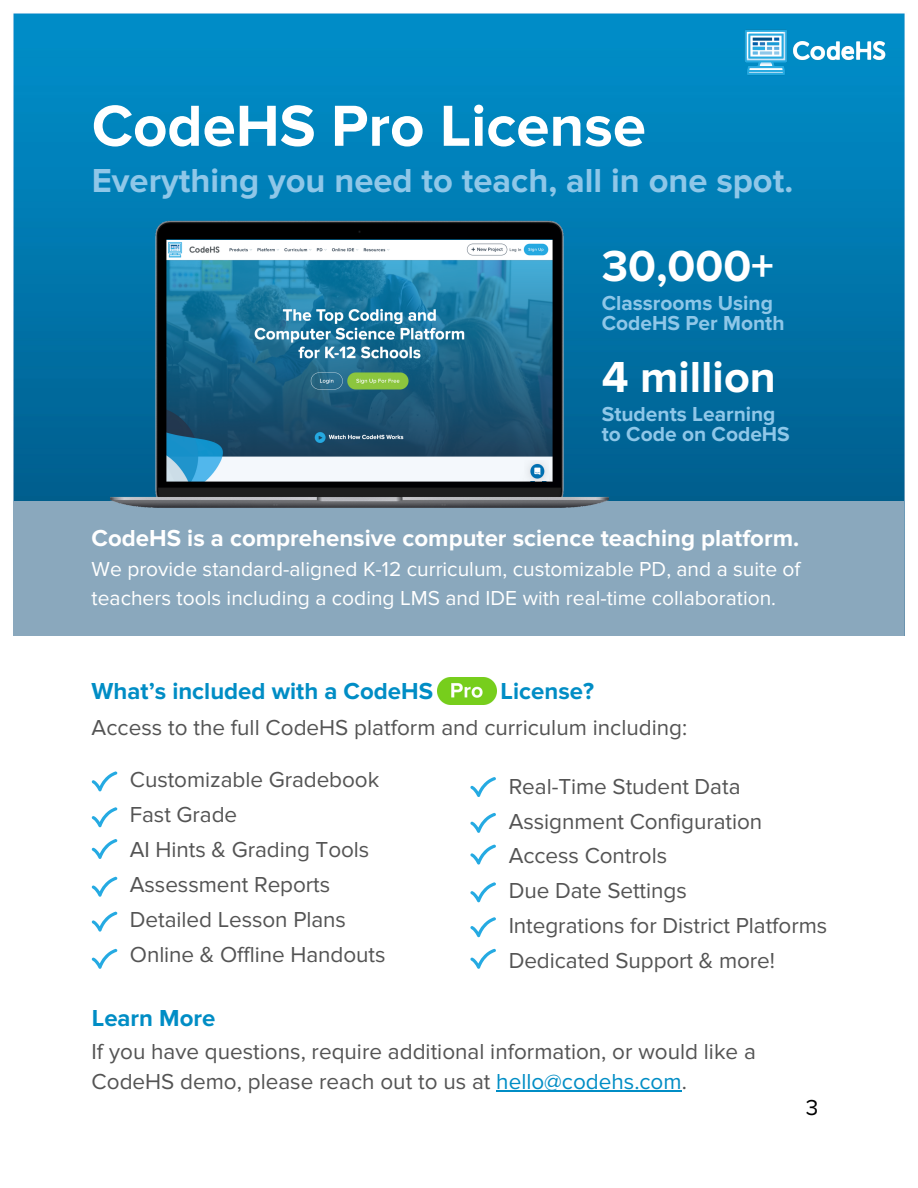
<style>
.page{position:relative;width:918px;height:1188px;background:#fff}
.page>*{position:absolute;margin:0;border:0;box-sizing:border-box;transform-origin:0 0}
.t1{font:700 60px "Proxima Nova";color:#fff}
.t2{font:700 45px "Proxima Nova";color:#fff}
.t3{font:700 34.5px "Proxima Nova";color:#8fc7e8}
.t4{font:700 24px "Proxima Nova";color:#fff}
.t5{font:700 24px "Proxima Nova";color:#008dc5}
.t6{font:22.5px/30.3px "Proxima Nova";letter-spacing:-.005em;color:#545454}
.t7{font:22.5px "Proxima Nova";color:#000}
.t8{font:21px/29.2px "Proxima Nova";color:#fff}
.t9{font:700 21px/20.2px "Proxima Nova";color:#8fc7e8}
.s1{color:#008dc5}
</style>
<div class="page">
<img style="left:13px;top:13px;width:892px;height:623px">
<div style="left:14px;top:502px;width:890px;height:135px;background:#8aa8bd"></div>
<div style="left:0;top:636px;width:918px;height:551px;background:#fff"></div>
<svg style="left:92px;top:771px;width:25px;height:20px"></svg>
<svg style="left:92px;top:807px;width:25px;height:20px"></svg>
<svg style="left:92px;top:839px;width:25px;height:20px"></svg>
<svg style="left:92px;top:876px;width:25px;height:21px"></svg>
<svg style="left:92px;top:911px;width:25px;height:21px"></svg>
<svg style="left:470px;top:777px;width:26px;height:20px"></svg>
<svg style="left:470px;top:813px;width:26px;height:20px"></svg>
<svg style="left:470px;top:844px;width:26px;height:21px"></svg>
<svg style="left:470px;top:882px;width:26px;height:20px"></svg>
<svg style="left:470px;top:917px;width:26px;height:20px"></svg>
<svg style="left:470px;top:949px;width:26px;height:20px"></svg>
<svg style="left:92px;top:949px;width:25px;height:20px"></svg>
<img style="left:438px;top:678px;width:58px;height:27px">
<hr style="left:496px;top:1091px;width:186px;height:1px;background:#008dc5">
<img style="left:92px;top:195px;width:536px;height:313px">
<img style="left:524px;top:460px;width:25px;height:20px">
<img style="left:721px;top:13px;width:183px;height:78px">
<p class="t1" style="left:92px;top:91px;width:556px">CodeHS Pro License</p>
<p class="t3" style="left:92px;top:160px;width:703px">Everything you need to teach, all in one spot.</p>
<p class="t2" style="left:602px;top:239px;width:174px">30,000+</p>
<p class="t9" style="left:602px;top:293px;width:184px">Classrooms Using<br>CodeHS Per Month</p>
<p class="t2" style="left:602px;top:350px;width:176px">4 million</p>
<p class="t9" style="left:602px;top:404px;width:175px">Students Learning</p>
<p class="t9" style="left:602px;top:425px;width:190px">to Code on CodeHS</p>
<p class="t4" style="left:92px;top:524px;width:709px">CodeHS is a comprehensive computer science teaching platform.</p>
<p class="t8" style="left:92px;top:555px;width:710px">We provide standard-aligned K-12 curriculum, customizable PD, and a suite of teachers tools including a coding LMS and IDE with real-time collaboration.</p>
<p class="t5" style="left:92px;top:677px;width:343px">What’s included with a CodeHS</p>
<p class="t5" style="left:501px;top:677px;width:95px">License?</p>
<p class="t6" style="left:92px;top:713px;width:597px">Access to the full CodeHS platform and curriculum including:</p>
<p class="t6" style="left:130px;top:765px;width:251px">Customizable Gradebook</p>
<p class="t6" style="left:130px;top:800px;width:109px">Fast Grade</p>
<p class="t6" style="left:130px;top:835px;width:241px">AI Hints &amp; Grading Tools</p>
<p class="t6" style="left:130px;top:870px;width:202px">Assessment Reports</p>
<p class="t6" style="left:130px;top:905px;width:218px">Detailed Lesson Plans</p>
<p class="t6" style="left:130px;top:940px;width:257px">Online &amp; Offline Handouts</p>
<p class="t5" style="left:92px;top:1004px;width:125px">Learn More</p>
<p class="t6" style="left:509px;top:771px;width:233px">Real-Time Student Data</p>
<p class="t6" style="left:509px;top:806px;width:255px">Assignment Configuration</p>
<p class="t6" style="left:509px;top:841px;width:160px">Access Controls</p>
<p class="t6" style="left:509px;top:876px;width:180px">Due Date Settings</p>
<p class="t6" style="left:509px;top:911px;width:320px">Integrations for District Platforms</p>
<p class="t6" style="left:509px;top:946px;width:268px">Dedicated Support &amp; more!</p>
<p class="t6" style="left:92px;top:1037px;width:666px">If you have questions, require additional information, or would like a<br>CodeHS demo, please reach out to us at <span class="s1">hello@codehs.com</span>.</p>
<p class="t7" style="left:806px;top:1094px;width:14px">3</p>
</div>
